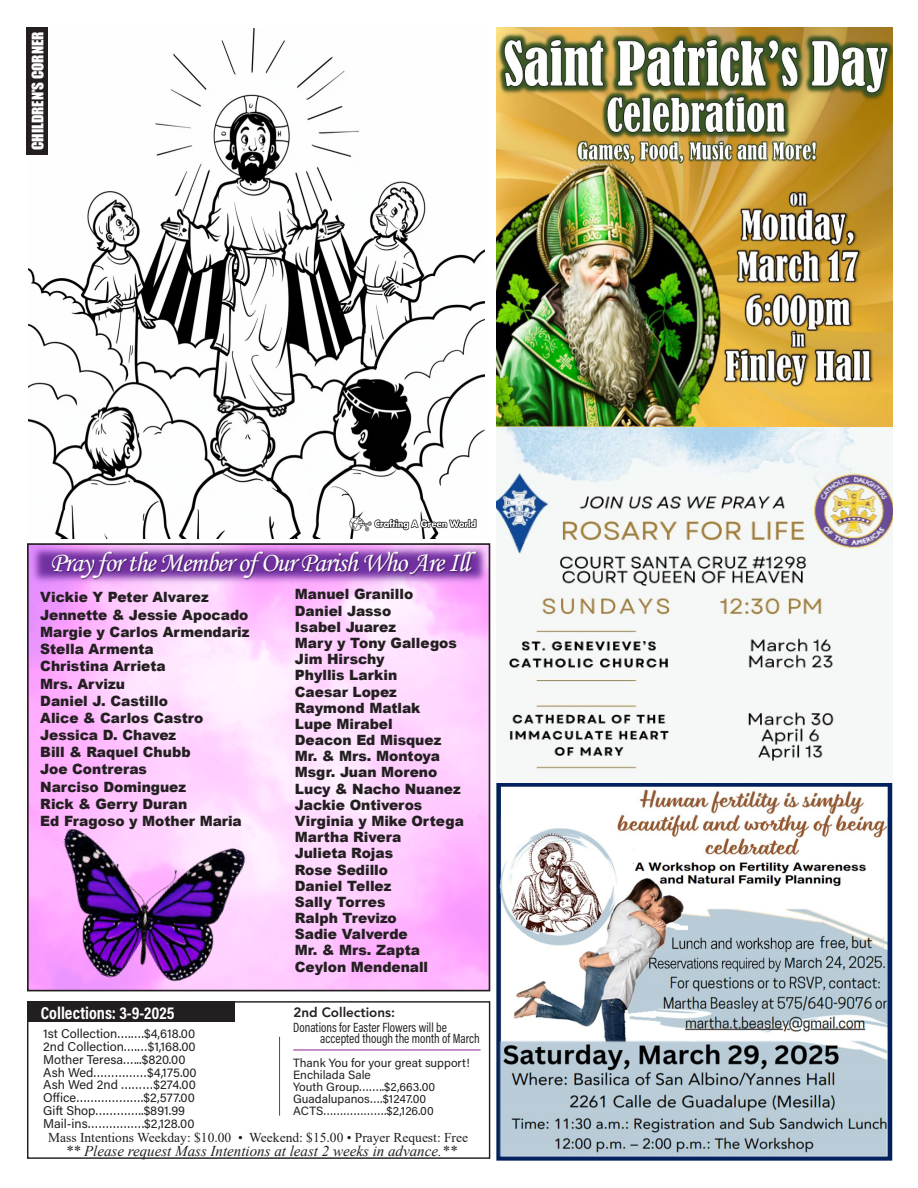
<style>
.page{position:relative;width:918px;height:1188px;background:#fff}
.page>*{position:absolute;margin:0;border:0;box-sizing:border-box;transform-origin:0 0}
.t1{font:28.35px "Monotype Corsiva";letter-spacing:-.035em;color:#fff}
.t2{font:700 17.4px "Acumin Pro Cond";color:#fff}
.t3{font:italic 15px "Times New Roman";color:#231f20}
.t4{font:14.55px "Impact";color:#fff;scale:1.04 1}
.t5{font:900 14.25px/16.2px "Arial";color:#231f20}
.t6{font:13.5px "Times New Roman";color:#231f20}
.t7{font:13.5px/10.5px "Acumin Pro Cond";color:#231f20;scale:.94 1}
.t8{font:800 13.5px "Avenir LT Pro";color:#231f20}
.t9{font:12.75px "Acumin Pro";color:#231f20}
.t10{font:12px "Acumin Pro";color:#231f20}
</style>
<div class="page">
<img style="left:28px;top:28px;width:457px;height:511px">
<img style="left:32px;top:547px;width:455px;height:35px">
<img style="left:30px;top:792px;width:218px;height:196px">
<div style="left:27px;top:543px;width:463px;height:448px;border:2px solid #231f20"></div>
<div style="left:27px;top:1001px;width:463px;height:158px;border:1px solid #231f20"></div>
<div style="left:27px;top:1002px;width:208px;height:20px;background:#231f20"></div>
<div style="left:27px;top:27px;width:21px;height:128px;background:#231f20"></div>
<hr style="left:279px;top:1037px;width:1px;height:79px;background:#921c94">
<img style="left:497px;top:783px;width:395px;height:378px">
<svg style="left:497px;top:427px;width:395px;height:353px;fill:#f6f8f7"></svg>
<img style="left:497px;top:27px;width:395px;height:400px">
<hr style="left:293px;top:1050px;width:188px;height:1px;background:#921c94">
<p class="t4" style="left:26px;top:150px;width:115px;rotate:-90deg">CHILDREN’S CORNER</p>
<p class="t1" style="left:50px;top:546px;width:421px">Pray for the Member of Our Parish Who Are Ill</p>
<p class="t5" style="left:40px;top:588px;width:211px;line-height:17.2px">Vickie Y Peter Alvarez<br>Jennette &amp; Jessie Apocado<br>Margie y Carlos Armendariz<br>Stella Armenta<br>Christina Arrieta<br>Mrs. Arvizu<br>Daniel J. Castillo<br>Alice &amp; Carlos Castro<br>Jessica D. Chavez<br>Bill &amp; Raquel Chubb<br>Joe Contreras<br>Narciso Dominguez<br>Rick &amp; Gerry Duran<br>Ed Fragoso y Mother Maria</p>
<p class="t5" style="left:295px;top:586px;width:171px">Manuel Granillo<br>Daniel Jasso<br>Isabel Juarez<br>Mary y Tony Gallegos<br>Jim Hirschy<br>Phyllis Larkin<br>Caesar Lopez<br>Raymond Matlak<br>Lupe Mirabel<br>Deacon Ed Misquez<br>Mr. &amp; Mrs. Montoya<br>Msgr. Juan Moreno<br>Lucy &amp; Nacho Nuanez<br>Jackie Ontiveros<br>Virginia y Mike Ortega<br>Martha Rivera<br>Julieta Rojas<br>Rose Sedillo<br>Daniel Tellez<br>Sally Torres<br>Ralph Trevizo<br>Sadie Valverde<br>Mr. &amp; Mrs. Zapta<br>Ceylon Mendenall</p>
<p class="t2" style="left:41px;top:1002px;width:135px">Collections: 3-9-2025</p>
<p class="t8" style="left:293px;top:1004px;width:103px">2nd Collections:</p>
<p class="t9" style="left:43px;top:1025px;width:154px">1st Collection….….$4,618.00</p>
<p class="t9" style="left:43px;top:1038px;width:154px">2nd Collection….…$1,168.00</p>
<p class="t9" style="left:43px;top:1051px;width:144px">Mother Teresa…...$820.00</p>
<p class="t9" style="left:43px;top:1063px;width:155px">Ash Wed……………$4,175.00</p>
<p class="t9" style="left:43px;top:1076px;width:154px">Ash Wed 2nd ………$274.00</p>
<p class="t9" style="left:43px;top:1089px;width:153px">Office……………….$2,577.00</p>
<p class="t9" style="left:43px;top:1102px;width:143px">Gift Shop…………..$891.99</p>
<p class="t9" style="left:43px;top:1114px;width:153px">Mail-ins…………….$2,128.00</p>
<p class="t7" style="left:320px;top:1022px;width:171px;text-indent:-27px">Donations for Easter Flowers will be accepted though the month of March</p>
<p class="t10" style="left:293px;top:1054px;width:178px">Thank You for your great support!</p>
<p class="t10" style="left:293px;top:1066px;width:79px">Enchilada Sale</p>
<p class="t10" style="left:293px;top:1078px;width:143px">Youth Group……..$2,663.00</p>
<p class="t10" style="left:293px;top:1090px;width:134px">Guadalupanos….$1247.00</p>
<p class="t10" style="left:293px;top:1102px;width:142px">ACTS……………….$2,126.00</p>
<p class="t6" style="left:48px;top:1128px;width:421px">Mass Intentions Weekday: $10.00 • Weekend: $15.00 • Prayer Request: Free</p>
<p class="t3" style="left:65px;top:1141px;width:393px">** Please request Mass Intentions at least 2 weeks in advance.**</p>
</div>
